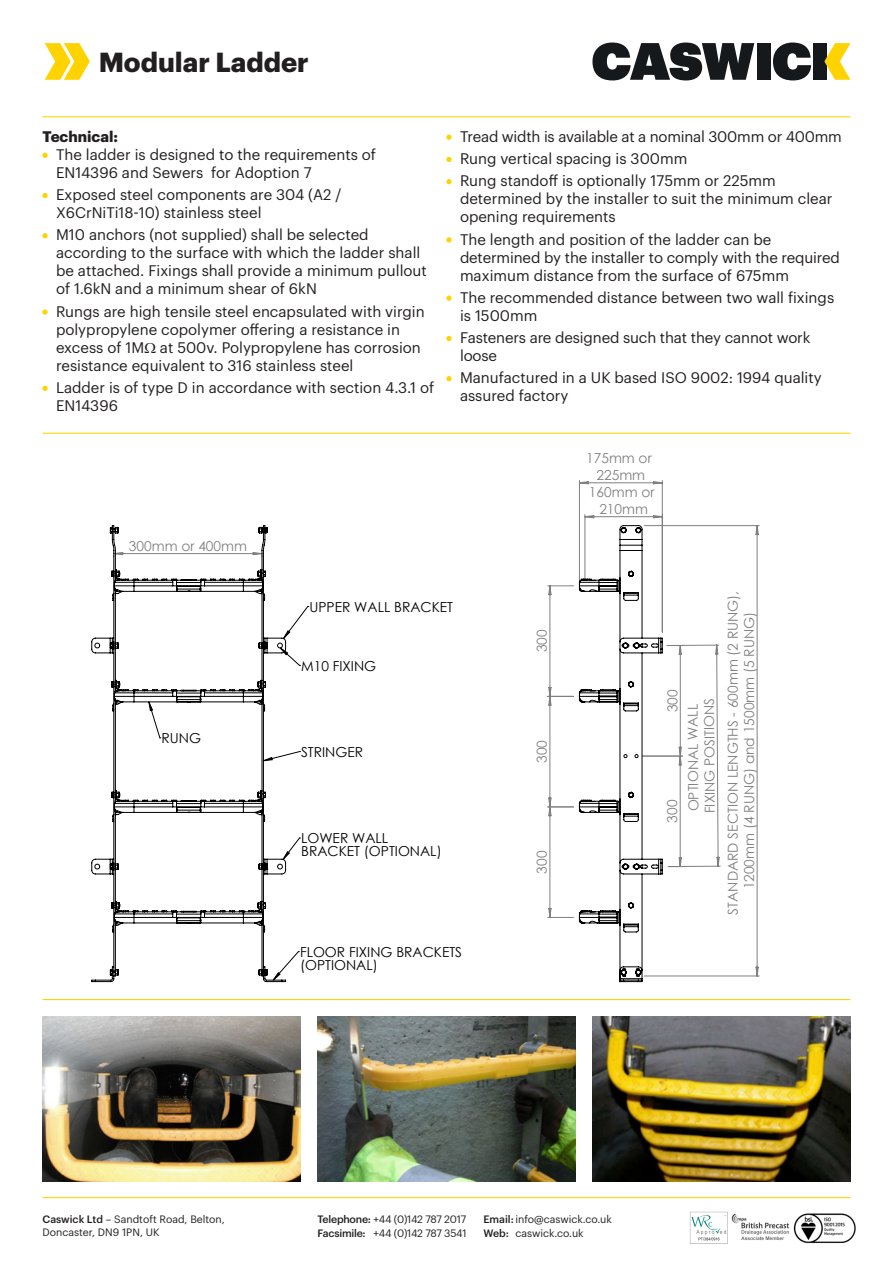
<style>
.page{position:relative;width:893px;height:1263px;background:#fff}
.page>*{position:absolute;margin:0;border:0;box-sizing:border-box;transform-origin:0 0}
.t1{font:700 27px "Graphik";color:#231f20}
.t2{font:15px/18px "Graphik";color:#231f20}
.t3{font:700 15px "Graphik";color:#231f20}
.t4{font:13.8px/16.4px "Century Gothic";color:#808080;text-align:center}
.t5{font:13.8px/13.4px "Century Gothic";color:#000}
.t6{font:10.5px/13.5px "Graphik";color:#231f20}
.t7{font:10.5px "Graphik";letter-spacing:-.025em;color:#231f20}
.t8{font:10.5px "Graphik";letter-spacing:-.035em;color:#231f20}
.s1{color:#fed300}
.s2{font-weight:500}
</style>
<div class="page">
<svg style="left:592px;top:43px;width:162px;height:37px"></svg>
<div style="left:757px;top:43px;width:13px;height:37px;background:#15191c"></div>
<svg style="left:773px;top:43px;width:38px;height:37px"></svg>
<div style="left:814px;top:43px;width:13px;height:37px;background:#15191c"></div>
<svg style="left:824px;top:43px;width:26px;height:37px"></svg>
<hr style="left:43px;top:999px;width:807px;height:1px;background:#fed300">
<hr style="left:43px;top:116px;width:807px;height:1px;background:#fed300">
<img style="left:317px;top:1016px;width:258px;height:165px">
<hr style="left:43px;top:433px;width:807px;height:1px;background:#fed300">
<hr style="left:43px;top:1197px;width:807px;height:1px;background:#fed300">
<img style="left:43px;top:1016px;width:257px;height:165px">
<svg style="left:45px;top:43px;width:45px;height:37px"></svg>
<img style="left:689px;top:1211px;width:167px;height:33px">
<img style="left:592px;top:1016px;width:258px;height:165px">
<svg style="left:721px;top:525px;width:39px;height:451px"></svg>
<svg style="left:91px;top:525px;width:195px;height:457px"></svg>
<svg style="left:547px;top:480px;width:174px;height:502px"></svg>
<p class="t1" style="left:99px;top:41px;width:212px">Modular Ladder</p>
<p class="t3" style="left:43px;top:125px;width:77px">Technical:</p>
<p class="t2" style="left:56px;top:144px;width:322px;text-indent:-14px"><span class="s1">•</span> The ladder is designed to the requirements of<br>EN14396 and Sewers for Adoption 7</p>
<p class="t2" style="left:56px;top:184px;width:287px;text-indent:-14px"><span class="s1">•</span> Exposed steel components are 304 (A2 /<br>X6CrNiTi18-10) stainless steel</p>
<p class="t2" style="left:56px;top:225px;width:372px;text-indent:-14px"><span class="s1">•</span> M10 anchors (not supplied) shall be selected according to the surface with which the ladder shall be attached. Fixings shall provide a minimum pullout of 1.6kN and a minimum shear of 6kN</p>
<p class="t2" style="left:56px;top:301px;width:370px;text-indent:-14px"><span class="s1">•</span> Rungs are high tensile steel encapsulated with virgin polypropylene copolymer offering a resistance in excess of 1M at 500v. Polypropylene has corrosion resistance equivalent to 316 stainless steel</p>
<p class="t2" style="left:56px;top:377px;width:380px;text-indent:-14px"><span class="s1">•</span> Ladder is of type D in accordance with section 4.3.1 of<br>EN14396</p>
<p class="t2" style="left:446px;top:126px;width:397px"><span class="s1">•</span> Tread width is available at a nominal 300mm or 400mm</p>
<p class="t2" style="left:446px;top:148px;width:242px"><span class="s1">•</span> Rung vertical spacing is 300mm</p>
<p class="t2" style="left:460px;top:171px;width:374px;text-indent:-14px"><span class="s1">•</span> Rung standoff is optionally 175mm or 225mm determined by the installer to suit the minimum clear opening requirements</p>
<p class="t2" style="left:460px;top:229px;width:381px;text-indent:-14px"><span class="s1">•</span> The length and position of the ladder can be determined by the installer to comply with the required maximum distance from the surface of 675mm</p>
<p class="t2" style="left:460px;top:287px;width:376px;text-indent:-14px"><span class="s1">•</span> The recommended distance between two wall fixings is 1500mm</p>
<p class="t2" style="left:460px;top:327px;width:352px;text-indent:-14px"><span class="s1">•</span> Fasteners are designed such that they cannot work loose</p>
<p class="t2" style="left:460px;top:368px;width:363px;text-indent:-14px"><span class="s1">•</span> Manufactured in a UK based ISO 9002: 1994 quality assured factory</p>
<p class="t4" style="left:129px;top:537px;width:120px">300mm or 400mm</p>
<p class="t4" style="left:586px;top:450px;width:67px">175mm or<br>225mm</p>
<p class="t4" style="left:589px;top:484px;width:67px">160mm or<br>210mm</p>
<p class="t5" style="left:161px;top:731px;width:41px">RUNG</p>
<p class="t5" style="left:309px;top:600px;width:145px">UPPER WALL BRACKET</p>
<p class="t5" style="left:301px;top:659px;width:77px">M10 FIXING</p>
<p class="t5" style="left:301px;top:745px;width:64px">STRINGER</p>
<p class="t5" style="left:301px;top:831px;width:142px">LOWER WALL<br>BRACKET (OPTIONAL)</p>
<p class="t5" style="left:300px;top:945px;width:164px">FLOOR FIXING BRACKETS (OPTIONAL)</p>
<p class="t4" style="left:534px;top:652px;width:24px;rotate:-90deg">300</p>
<p class="t4" style="left:534px;top:763px;width:24px;rotate:-90deg">300</p>
<p class="t4" style="left:534px;top:873px;width:24px;rotate:-90deg">300</p>
<p class="t4" style="left:698px;top:914px;width:325px;line-height:23.4px;rotate:-90deg">FIXING POSITIONS<br>STANDARD SECTION LENGTHS - 600mm (2 RUNG),</p>
<p class="t4" style="left:741px;top:889px;width:279px;rotate:-90deg">1200mm (4 RUNG) and 1500mm (5 RUNG)</p>
<p class="t4" style="left:662px;top:811px;width:124px;line-height:20.9px;text-align:left;text-indent:99px;rotate:-90deg">300<br>OPTIONAL WALL</p>
<p class="t4" style="left:664px;top:823px;width:24px;rotate:-90deg">300</p>
<p class="t6" style="left:43px;top:1211px;width:184px"><span class="s2">Caswick Ltd</span> – Sandtoft Road, Belton,<br>Doncaster, DN9 1PN, UK</p>
<p class="t7" style="left:317px;top:1211px;width:150px"><span class="s2">Telephone:</span> +44 (0)142 787 2017</p>
<p class="t8" style="left:317px;top:1225px;width:151px"><span class="s2">Facsimile:</span> +44 (0)142 787 3541</p>
<p class="t6" style="left:483px;top:1211px;width:130px"><span class="s2">Email:</span>info@caswick.co.uk</p>
<p class="t6" style="left:483px;top:1225px;width:102px"><span class="s2">Web:</span> caswick.co.uk</p>
</div>
